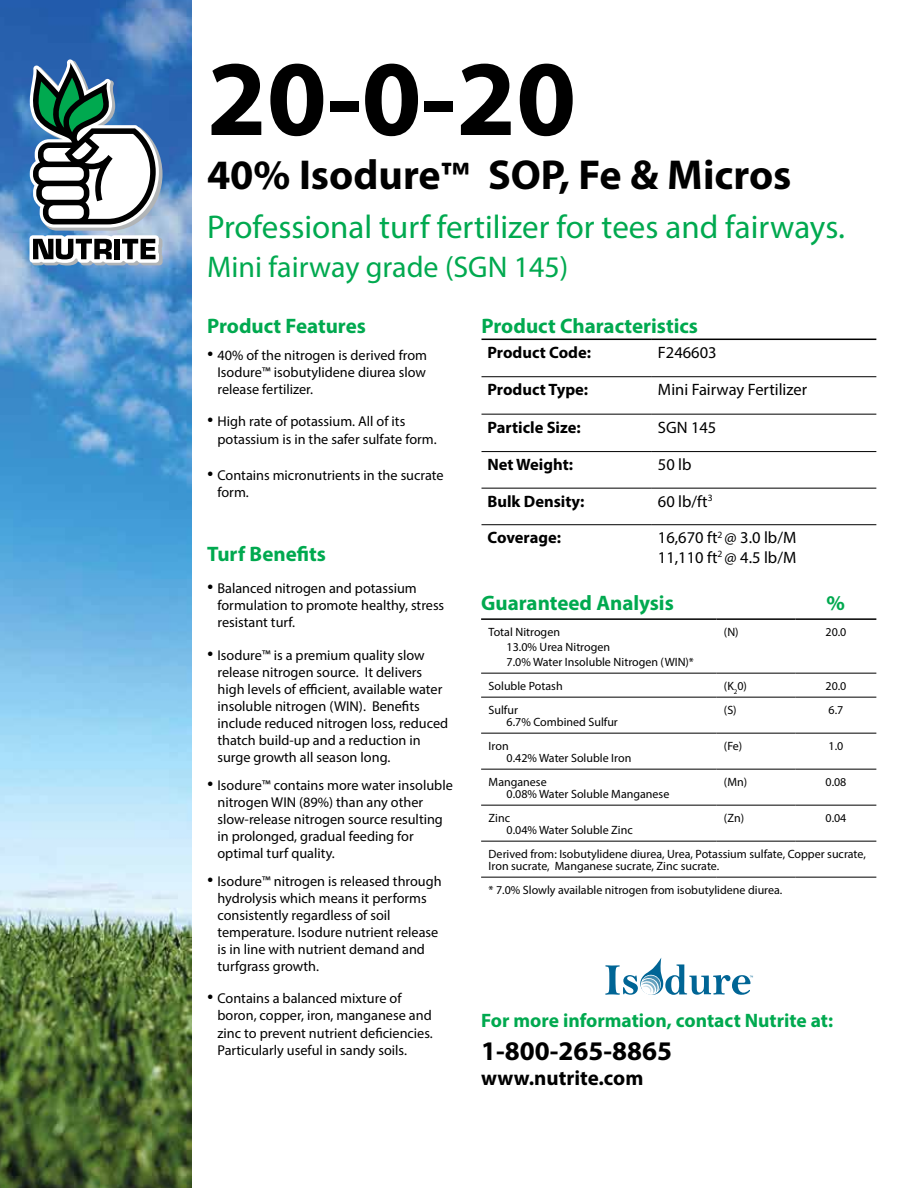
<style>
.page{position:relative;width:918px;height:1188px;background:#fff}
.page>*{position:absolute;margin:0;border:0;box-sizing:border-box;transform-origin:0 0}
.t1{font:700 108px "Myriad Pro";color:#000}
.t2{font:700 42px "Myriad Pro";color:#000}
.t3{font:33px "Myriad Pro";color:#00a94f}
.t4{font:30px "Myriad Pro";color:#00a94f}
.t5{font:700 27px "Myriad Pro";color:#000}
.t6{font:700 21px "Myriad Pro";color:#00a94f}
.t7{font:700 21px "Myriad Pro";color:#000}
.t8{font:700 19.5px "Myriad Pro";color:#00a94f}
.t9{font:16.5px/19.8px "Myriad Pro";color:#000}
.t10{font:700 16.5px "Myriad Pro";color:#000}
.t11{font:14.25px/17.1px "Myriad Pro";color:#000}
.t12{font:12px/12px "Myriad Pro";color:#000}
.s1{font-family:"Calibri"}
.s2{font-family:"Calisto";font-size:18px}
</style>
<div class="page">
<img style="left:0;top:0;width:191px;height:1188px">
<svg style="left:30px;top:59px;width:133px;height:207px"></svg>
<hr style="left:482px;top:488px;width:170px;height:1px;background:#000">
<hr style="left:652px;top:488px;width:224px;height:1px;background:#000">
<hr style="left:482px;top:524px;width:170px;height:1px;background:#000">
<hr style="left:652px;top:524px;width:224px;height:1px;background:#000">
<hr style="left:482px;top:414px;width:170px;height:1px;background:#000">
<hr style="left:652px;top:414px;width:224px;height:1px;background:#000">
<hr style="left:482px;top:451px;width:170px;height:1px;background:#000">
<hr style="left:652px;top:451px;width:224px;height:1px;background:#000">
<hr style="left:482px;top:339px;width:170px;height:1px;background:#000">
<hr style="left:652px;top:339px;width:224px;height:1px;background:#000">
<hr style="left:482px;top:376px;width:170px;height:1px;background:#000">
<hr style="left:652px;top:376px;width:224px;height:1px;background:#000">
<svg style="left:605px;top:958px;width:148px;height:37px"></svg>
<hr style="left:481px;top:618px;width:235px;height:2px;background:#000">
<hr style="left:716px;top:618px;width:80px;height:2px;background:#000">
<hr style="left:796px;top:618px;width:80px;height:2px;background:#000">
<hr style="left:481px;top:673px;width:235px;height:1px;background:#000">
<hr style="left:716px;top:673px;width:80px;height:1px;background:#000">
<hr style="left:796px;top:673px;width:80px;height:1px;background:#000">
<hr style="left:481px;top:697px;width:235px;height:1px;background:#000">
<hr style="left:716px;top:697px;width:80px;height:1px;background:#000">
<hr style="left:796px;top:697px;width:80px;height:1px;background:#000">
<hr style="left:481px;top:733px;width:235px;height:1px;background:#000">
<hr style="left:716px;top:733px;width:80px;height:1px;background:#000">
<hr style="left:796px;top:733px;width:80px;height:1px;background:#000">
<hr style="left:481px;top:769px;width:235px;height:1px;background:#000">
<hr style="left:716px;top:769px;width:80px;height:1px;background:#000">
<hr style="left:796px;top:769px;width:80px;height:1px;background:#000">
<hr style="left:481px;top:805px;width:235px;height:1px;background:#000">
<hr style="left:716px;top:805px;width:80px;height:1px;background:#000">
<hr style="left:796px;top:805px;width:80px;height:1px;background:#000">
<hr style="left:481px;top:841px;width:235px;height:1px;background:#000">
<hr style="left:716px;top:841px;width:80px;height:1px;background:#000">
<hr style="left:796px;top:841px;width:80px;height:1px;background:#000">
<hr style="left:481px;top:877px;width:235px;height:1px;background:#000">
<hr style="left:716px;top:877px;width:80px;height:1px;background:#000">
<hr style="left:796px;top:877px;width:80px;height:1px;background:#000">
<h1 class="t1" style="left:207px;top:28px;width:371px">20-0-20</h1>
<h2 class="t2" style="left:207px;top:147px;width:586px">40% Isodure<span class="s1">™</span> SOP, Fe &amp; Micros</h2>
<h3 class="t3" style="left:207px;top:207px;width:639px">Professional turf fertilizer for tees and fairways.</h3>
<h3 class="t4" style="left:207px;top:249px;width:363px">Mini fairway grade (SGN 145)</h3>
<h3 class="t6" style="left:207px;top:312px;width:161px">Product Features</h3>
<p class="t11" style="left:218px;top:347px;width:211px;text-align:justify;text-indent:-10px"><span class="s2">•</span> 40% of the nitrogen is derived from Isodure™ isobutylidene diurea slow release fertilizer.</p>
<p class="t11" style="left:218px;top:413px;width:221px;text-indent:-10px"><span class="s2">•</span> High rate of potassium. All of its potassium is in the safer sulfate form.</p>
<p class="t11" style="left:218px;top:467px;width:228px;text-indent:-10px"><span class="s2">•</span> Contains micronutrients in the sucrate form.</p>
<h3 class="t6" style="left:482px;top:312px;width:218px">Product Characteristics</h3>
<p class="t10" style="left:488px;top:341px;width:105px">Product Code:</p>
<p class="t9" style="left:658px;top:342px;width:60px">F246603</p>
<p class="t10" style="left:488px;top:379px;width:102px">Product Type:</p>
<p class="t9" style="left:658px;top:379px;width:151px">Mini Fairway Fertilizer</p>
<p class="t10" style="left:488px;top:416px;width:95px">Particle Size:</p>
<p class="t9" style="left:658px;top:417px;width:60px">SGN 145</p>
<p class="t10" style="left:488px;top:454px;width:87px">Net Weight:</p>
<p class="t9" style="left:658px;top:454px;width:35px">50 lb</p>
<p class="t10" style="left:488px;top:490px;width:99px">Bulk Density:</p>
<p class="t9" style="left:658px;top:491px;width:56px">60 lb/ft<sup>3</sup></p>
<p class="t10" style="left:488px;top:527px;width:75px">Coverage:</p>
<p class="t9" style="left:658px;top:527px;width:140px">16,670 ft<sup>2</sup> @ 3.0 lb/M<br>11,110 ft<sup>2</sup> @ 4.5 lb/M</p>
<h3 class="t6" style="left:207px;top:540px;width:121px">Turf Benefits</h3>
<p class="t11" style="left:218px;top:580px;width:228px;text-indent:-10px"><span class="s2">•</span> Balanced nitrogen and potassium formulation to promote healthy, stress resistant turf.</p>
<p class="t11" style="left:218px;top:646px;width:232px;text-indent:-10px"><span class="s2">•</span> Isodure™ is a premium quality slow release nitrogen source. It delivers high levels of efficient, available water insoluble nitrogen (WIN). Benefits include reduced nitrogen loss, reduced thatch build-up and a reduction in surge growth all season long.</p>
<p class="t11" style="left:218px;top:776px;width:237px;text-indent:-10px"><span class="s2">•</span> Isodure™ contains more water insoluble nitrogen WIN (89%) than any other slow-release nitrogen source resulting in prolonged, gradual feeding for optimal turf quality.</p>
<p class="t11" style="left:218px;top:872px;width:226px;text-indent:-10px"><span class="s2">•</span> Isodure™ nitrogen is released through hydrolysis which means it performs consistently regardless of soil temperature. Isodure nutrient release is in line with nutrient demand and turfgrass growth.</p>
<p class="t11" style="left:218px;top:990px;width:217px;text-indent:-10px"><span class="s2">•</span> Contains a balanced mixture of boron, copper, iron, manganese and zinc to prevent nutrient deficiencies.<br>Particularly useful in sandy soils.</p>
<h3 class="t6" style="left:481px;top:589px;width:194px">Guaranteed Analysis</h3>
<h3 class="t6" style="left:827px;top:589px;width:20px">%</h3>
<p class="t12" style="left:507px;top:624px;width:189px;line-height:15px;text-indent:-18px">Total Nitrogen<br>13.0% Urea Nitrogen<br>7.0% Water Insoluble Nitrogen (WIN)*</p>
<p class="t12" style="left:724px;top:625px;width:16px">(N)</p>
<p class="t12" style="left:826px;top:625px;width:22px">20.0</p>
<p class="t12" style="left:489px;top:679px;width:76px">Soluble Potash</p>
<p class="t12" style="left:724px;top:679px;width:25px">(K<sub>2</sub>0)</p>
<p class="t12" style="left:826px;top:679px;width:22px">20.0</p>
<p class="t12" style="left:507px;top:703px;width:113px;text-indent:-18px">Sulfur<br>6.7% Combined Sulfur</p>
<p class="t12" style="left:724px;top:703px;width:14px">(S)</p>
<p class="t12" style="left:829px;top:703px;width:16px">6.7</p>
<p class="t12" style="left:507px;top:739px;width:126px;text-indent:-18px">Iron<br>0.42% Water Soluble Iron</p>
<p class="t12" style="left:724px;top:739px;width:20px">(Fe)</p>
<p class="t12" style="left:829px;top:739px;width:16px">1.0</p>
<p class="t12" style="left:507px;top:775px;width:164px;text-indent:-18px">Manganese<br>0.08% Water Soluble Manganese</p>
<p class="t12" style="left:724px;top:775px;width:25px">(Mn)</p>
<p class="t12" style="left:826px;top:775px;width:22px">0.08</p>
<p class="t12" style="left:507px;top:811px;width:128px;text-indent:-18px">Zinc<br>0.04% Water Soluble Zinc</p>
<p class="t12" style="left:724px;top:811px;width:22px">(Zn)</p>
<p class="t12" style="left:826px;top:811px;width:22px">0.04</p>
<p class="t12" style="left:489px;top:847px;width:379px">Derived from: Isobutylidene diurea, Urea, Potassium sulfate, Copper sucrate,<br>Iron sucrate, Manganese sucrate, Zinc sucrate.</p>
<p class="t12" style="left:489px;top:883px;width:295px">* 7.0% Slowly available nitrogen from isobutylidene diurea.</p>
<h3 class="t8" style="left:481px;top:1008px;width:354px">For more information, contact Nutrite at:</h3>
<h3 class="t5" style="left:481px;top:1033px;width:192px">1-800-265-8865</h3>
<h3 class="t7" style="left:481px;top:1064px;width:164px">www.nutrite.com</h3>
</div>
